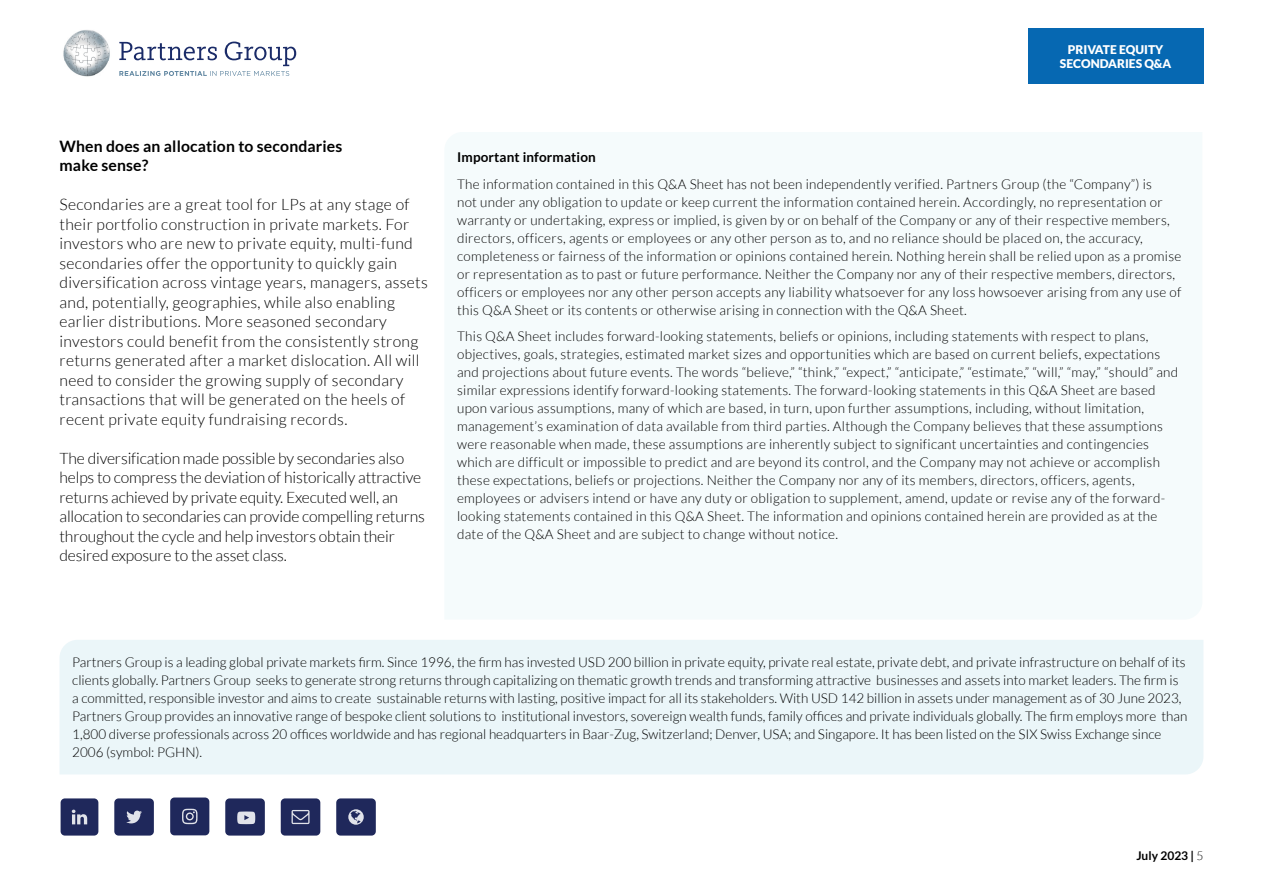
<style>
.page{position:relative;width:1263px;height:893px;background:#fff}
.page>*{position:absolute;margin:0;border:0;box-sizing:border-box;transform-origin:0 0}
.t1{font:300 15.75px/19.5px "Lato";letter-spacing:.02em;color:#000}
.t2{font:300 15.75px/19.5px "Lato";letter-spacing:-.01em;color:#000}
.t3{font:700 15.75px/19.5px "Lato";letter-spacing:.01em;color:#000}
.t4{font:300 13.5px/18px "Lato";letter-spacing:.02em;color:#000}
.t5{font:300 13.5px/18px "Lato";color:#000}
.t6{font:700 13.5px "Lato";letter-spacing:.01em;color:#000}
.t7{font:900 12px/14.4px "Lato";color:#fff;text-align:center}
.t8{font:700 12px "Lato";color:#000}
.s1{font-weight:300}
</style>
<div class="page">
<div style="left:1028px;top:28px;width:175px;height:56px;background:#0668b2"></div>
<img style="left:63px;top:30px;width:47px;height:47px">
<svg style="left:119px;top:42px;width:177px;height:34px"></svg>
<div style="left:60px;top:640px;width:1143px;height:134px;background:#ebf6f9"></div>
<div style="left:114px;top:798px;width:40px;height:38px;background:#1f285b;border-radius:4px"></div>
<div style="left:170px;top:797px;width:39px;height:38px;background:#1f285b;border-radius:4px"></div>
<div style="left:225px;top:798px;width:40px;height:38px;background:#1f285b;border-radius:4px"></div>
<div style="left:281px;top:798px;width:39px;height:38px;background:#1f285b;border-radius:4px"></div>
<div style="left:336px;top:798px;width:40px;height:38px;background:#1f285b;border-radius:4px"></div>
<div style="left:61px;top:798px;width:37px;height:38px;background:#1f285b;border-radius:4px"></div>
<svg style="left:72px;top:810px;width:15px;height:14px"></svg>
<svg style="left:126px;top:811px;width:16px;height:12px"></svg>
<svg style="left:182px;top:809px;width:15px;height:15px"></svg>
<svg style="left:237px;top:811px;width:18px;height:13px"></svg>
<svg style="left:292px;top:810px;width:18px;height:14px"></svg>
<svg style="left:348px;top:809px;width:16px;height:16px"></svg>
<p class="t3" style="left:60px;top:136px;width:284px">When does an allocation to secondaries make sense?</p>
<p class="t1" style="left:60px;top:195px;width:370px">Secondaries are a great tool for LPs at any stage of their portfolio construction in private markets. For investors who are new to private equity, multi-fund secondaries offer the opportunity to quickly gain diversification across vintage years, managers, assets and, potentially, geographies, while also enabling earlier distributions. More seasoned secondary investors could benefit from the consistently strong returns generated after a market dislocation. All will need to consider the growing supply of secondary transactions that will be generated on the heels of recent private equity fundraising records.</p>
<p class="t2" style="left:60px;top:448px;width:367px">The diversification made possible by secondaries also helps to compress the deviation of historically attractive returns achieved by private equity. Executed well, an allocation to secondaries can provide compelling returns throughout the cycle and help investors obtain their desired exposure to the asset class.</p>
<p class="t7" style="left:1060px;top:42px;width:113px">PRIVATE EQUITY<br>SECONDARIES Q&amp;A</p>
<p class="t6" style="left:457px;top:150px;width:140px">Important information</p>
<p class="t4" style="left:457px;top:175px;width:726px">The information contained in this Q&amp;A Sheet has not been independently verified. Partners Group (the “Company”) is<br>not under any obligation to update or keep current the information contained herein. Accordingly, no representation or warranty or undertaking, express or implied, is given by or on behalf of the Company or any of their respective members, directors, officers, agents or employees or any other person as to, and no reliance should be placed on, the accuracy, completeness or fairness of the information or opinions contained herein. Nothing herein shall be relied upon as a promise or representation as to past or future performance. Neither the Company nor any of their respective members, directors, officers or employees nor any other person accepts any liability whatsoever for any loss howsoever arising from any use of this Q&amp;A Sheet or its contents or otherwise arising in connection with the Q&amp;A Sheet.</p>
<p class="t4" style="left:457px;top:328px;width:723px">This Q&amp;A Sheet includes forward-looking statements, beliefs or opinions, including statements with respect to plans, objectives, goals, strategies, estimated market sizes and opportunities which are based on current beliefs, expectations and projections about future events. The words “believe,” “think,” “expect,” “anticipate,” “estimate,” “will,” “may,” “should” and similar expressions identify forward-looking statements. The forward-looking statements in this Q&amp;A Sheet are based upon various assumptions, many of which are based, in turn, upon further assumptions, including, without limitation, management’s examination of data available from third parties. Although the Company believes that these assumptions were reasonable when made, these assumptions are inherently subject to significant uncertainties and contingencies which are difficult or impossible to predict and are beyond its control, and the Company may not achieve or accomplish these expectations, beliefs or projections. Neither the Company nor any of its members, directors, officers, agents, employees or advisers intend or have any duty or obligation to supplement, amend, update or revise any of the forward&shy;looking statements contained in this Q&amp;A Sheet. The information and opinions contained herein are provided as at the date of the Q&amp;A Sheet and are subject to change without notice.</p>
<p class="t5" style="left:72px;top:653px;width:1117px">Partners Group is a leading global private markets firm. Since 1996, the firm has invested USD 200 billion in private equity, private real estate, private debt, and private infrastructure on behalf of its clients globally. Partners Group seeks to generate strong returns through capitalizing on thematic growth trends and transforming attractive businesses and assets into market leaders. The firm is a committed, responsible investor and aims to create sustainable returns with lasting, positive impact for all its stakeholders. With USD 142 billion in assets under management as of 30 June 2023, Partners Group provides an innovative range of bespoke client solutions to institutional investors, sovereign wealth funds, family offices and private individuals globally. The firm employs more than 1,800 diverse professionals across 20 offices worldwide and has regional headquarters in Baar-Zug, Switzerland; Denver, USA; and Singapore. It has been listed on the SIX Swiss Exchange since 2006 (symbol: PGHN).</p>
<p class="t8" style="left:1136px;top:849px;width:69px">July 2023 | <span class="s1">5</span></p>
</div>
